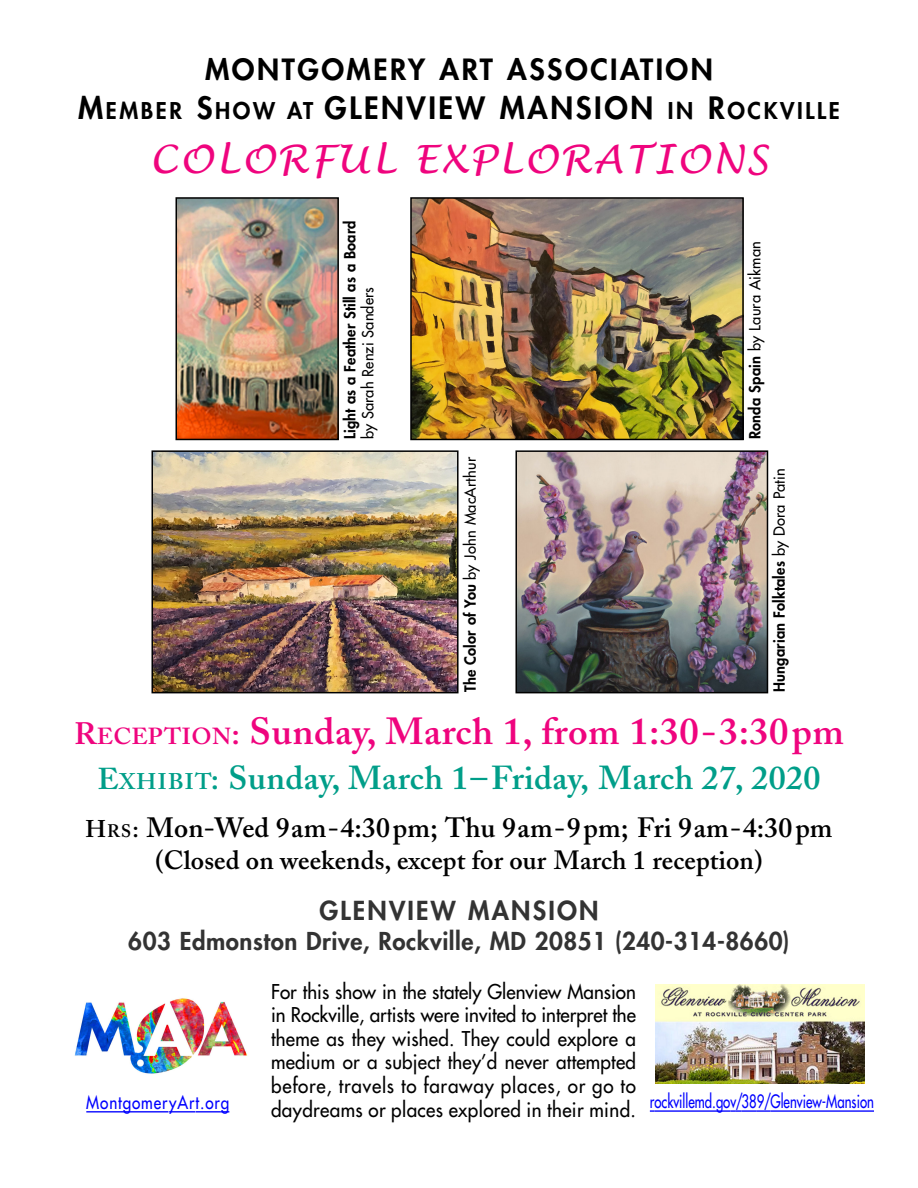
<style>
.page{position:relative;width:918px;height:1188px;background:#fff}
.page>*{position:absolute;margin:0;border:0;box-sizing:border-box;transform-origin:0 0}
.t1{font:italic 39px "Lucida Handwriting";letter-spacing:.055em;color:#ef047e}
.t2{font:600 37.5px "Adobe Caslon";letter-spacing:.01em;color:#ef047e}
.t3{font:600 33px "Adobe Caslon";letter-spacing:.01em;color:#009e89}
.t4{font:800 28.5px "Futura";letter-spacing:.085em;color:#000}
.t5{font:600 27.75px "Adobe Caslon";letter-spacing:.005em;color:#000}
.t6{font:600 26.25px "Adobe Caslon";letter-spacing:.005em;color:#000}
.t7{font:800 25.5px "Futura";letter-spacing:.085em;color:#333}
.t8{font:800 24px "Futura";letter-spacing:.025em;color:#333}
.t9{font:800 22.5px "Futura";letter-spacing:.115em;color:#000}
.t10{font:19.8px/23.7px "Futura";letter-spacing:.02em;color:#000;text-align:justify;scale:.95 1}
.t11{font:18px "Futura";color:#00f;scale:.73 1}
.t12{font:18px "Futura";letter-spacing:.06em;color:#00f;scale:.85 1}
.t13{font:15px "Futura";letter-spacing:.005em;color:#000}
.t14{font:800 15px "Futura";letter-spacing:.005em;color:#000}
.s1{font-size:30px}
.s2{font-weight:800}
.s3{font-weight:400}
.s4{font-size:30.75px}
.s5{font-size:23.1px}
.s6{font-size:22.5px}
.s7{font-size:24px}
.s8{font-size:18px}
</style>
<div class="page">
<img style="left:74px;top:998px;width:174px;height:76px">
<hr style="left:86px;top:1111px;width:83px;height:1px;background:#00f">
<svg style="left:169px;top:1111px;width:60px;height:1px"></svg>
<img style="left:155px;top:453px;width:301px;height:237px">
<div style="left:152px;top:450px;width:307px;height:243px;border:2px solid #000"></div>
<img style="left:518px;top:453px;width:247px;height:237px">
<div style="left:515px;top:450px;width:253px;height:243px;border:2px solid #000"></div>
<img style="left:179px;top:200px;width:157px;height:237px">
<div style="left:176px;top:197px;width:163px;height:243px;border:2px solid #000"></div>
<img style="left:413px;top:200px;width:328px;height:237px">
<div style="left:410px;top:197px;width:334px;height:243px;border:2px solid #000"></div>
<img style="left:655px;top:984px;width:209px;height:100px">
<hr style="left:654px;top:1110px;width:76px;height:2px;background:#00f">
<svg style="left:730px;top:1110px;width:40px;height:2px"></svg>
<hr style="left:770px;top:1110px;width:104px;height:2px;background:#00f">
<h3 class="t4" style="left:205px;top:55px;width:509px">MONTGOMERY ART ASSOCIATION</h3>
<p class="t9" style="left:78px;top:100px;width:763px"><span class="s1">M</span>EMBER <span class="s1">S</span>HOW AT <span class="s1">GLENVIEW MANSION</span> IN <span class="s1">R</span>OCKVILLE</p>
<h1 class="t1" style="left:150px;top:133px;width:620px">COLORFUL EXPLORATIONS</h1>
<p class="t14" style="left:343px;top:439px;width:220px;rotate:-90deg">Light as a Feather Still as a Board</p>
<p class="t13" style="left:360px;top:439px;width:153px;rotate:-90deg">by Sarah Renzi Sanders</p>
<p class="t13" style="left:463px;top:692px;width:237px;rotate:-90deg"><span class="s2">The Color of You</span> by John MacArthur</p>
<p class="t13" style="left:747px;top:439px;width:199px;rotate:-90deg"><span class="s2">Ronda Spain</span> by Laura Aikman</p>
<p class="t14" style="left:772px;top:692px;width:225px;rotate:-90deg">Hungarian Folktales <span class="s3">by Dora Patin</span></p>
<h2 class="t2" style="left:74px;top:716px;width:771px"><span class="s4">R</span><span class="s5">ECEPTION</span><span class="s4">:</span> Sunday, March 1, from 1:30-3:30pm</h2>
<h3 class="t3" style="left:97px;top:765px;width:725px"><span class="s1">E</span><span class="s6">XHIBIT</span><span class="s1">:</span> Sunday, March 1–Friday, March 27, 2020</h3>
<h3 class="t5" style="left:85px;top:817px;width:749px"><span class="s7">H</span><span class="s8">RS</span><span class="s7">:</span> Mon-Wed 9am-4:30pm; Thu 9am-9pm; Fri 9am-4:30pm</h3>
<h3 class="t6" style="left:155px;top:849px;width:609px">(Closed on weekends, except for our March 1 reception)</h3>
<p class="t7" style="left:319px;top:898px;width:281px">GLENVIEW MANSION</p>
<p class="t8" style="left:128px;top:929px;width:663px">603 Edmonston Drive, Rockville, MD 20851 (240-314-8660)</p>
<p class="t12" style="left:86px;top:1093px;width:170px">MontgomeryArt.org</p>
<p class="t10" style="left:271px;top:981px;width:386px">For this show in the stately Glenview Mansion in Rockville, artists were invited to interpret the theme as they wished. They could explore a medium or a subject they’d never attempted before, travels to faraway places, or go to daydreams or places explored in their mind.</p>
<p class="t11" style="left:650px;top:1093px;width:309px">rockvillemd.gov/389/Glenview-Mansion</p>
</div>
